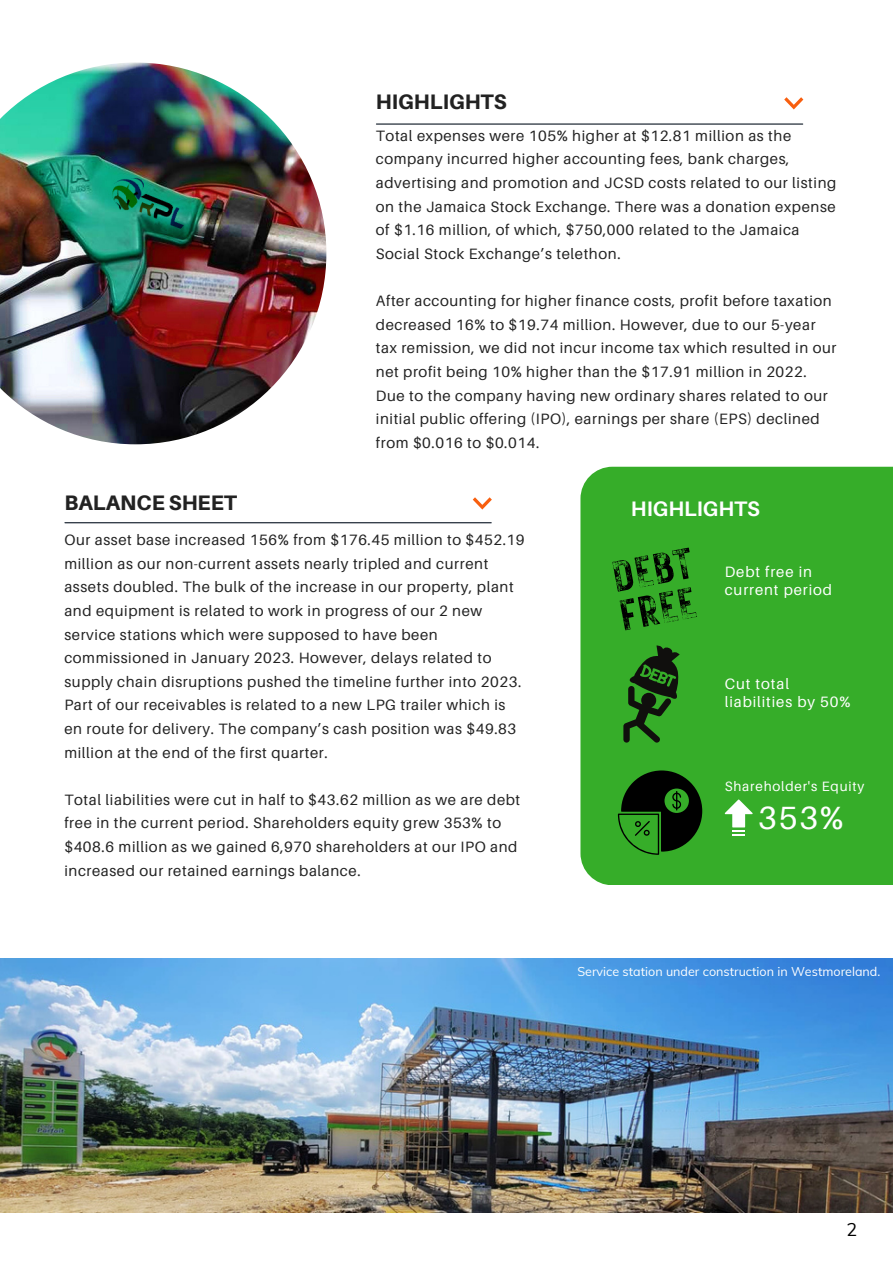
<style>
.page{position:relative;width:893px;height:1264px;background:#fff}
.page>*{position:absolute;margin:0;border:0;box-sizing:border-box;transform-origin:0 0}
.t1{font:43.2px/39.3px "Rustic Printed Stamp";color:#000}
.t2{font:32.1px "Aileron";color:#fff}
.t3{font:800 21px "Aileron";color:#222}
.t4{font:700 21px "Aileron";color:#fff}
.t5{font:18px "Muli";color:#000}
.t6{font:15px/23.5px "Aileron";letter-spacing:.04em;color:#222}
.t7{font:15px/18px "Aileron";letter-spacing:.06em;color:#fff}
.t8{font:13.5px "Aileron";letter-spacing:.06em;color:#fff}
.t9{font:12.6px "Muli";color:#fff}
</style>
<div class="page">
<div style="left:580px;top:467px;width:312px;height:417px;background:#36ad29"></div>
<hr style="left:376px;top:123px;width:426px;height:2px;background:#0b1623">
<svg style="left:784px;top:97px;width:19px;height:12px"></svg>
<hr style="left:65px;top:522px;width:426px;height:1px;background:#0b1623">
<svg style="left:472px;top:497px;width:20px;height:12px"></svg>
<img style="left:0;top:63px;width:326px;height:381px">
<svg style="left:618px;top:770px;width:84px;height:84px;background:#185012"></svg>
<svg style="left:724px;top:799px;width:28px;height:36px"></svg>
<img style="left:0;top:958px;width:892px;height:254px">
<svg style="left:623px;top:644px;width:56px;height:98px;background:#256a1d"></svg>
<p class="t3" style="left:376px;top:88px;width:132px">HIGHLIGHTS</p>
<p class="t6" style="left:376px;top:123px;width:462px">Total expenses were 105% higher at $12.81 million as the company incurred higher accounting fees, bank charges, advertising and promotion and JCSD costs related to our listing on the Jamaica Stock Exchange. There was a donation expense of $1.16 million, of which, $750,000 related to the Jamaica Social Stock Exchange’s telethon.</p>
<p class="t6" style="left:376px;top:289px;width:462px">After accounting for higher finance costs, profit before taxation decreased 16% to $19.74 million. However, due to our 5-year tax remission, we did not incur income tax which resulted in our net profit being 10% higher than the $17.91 million in 2022.<br>Due to the company having new ordinary shares related to our initial public offering (IPO), earnings per share (EPS) declined from $0.016 to $0.014.</p>
<p class="t3" style="left:64px;top:489px;width:174px">BALANCE SHEET</p>
<p class="t6" style="left:64px;top:527px;width:461px">Our asset base increased 156% from $176.45 million to $452.19 million as our non-current assets nearly tripled and current assets doubled. The bulk of the increase in our property, plant and equipment is related to work in progress of our 2 new service stations which were supposed to have been commissioned in January 2023. However, delays related to supply chain disruptions pushed the timeline further into 2023.<br>Part of our receivables is related to a new LPG trailer which is en route for delivery. The company’s cash position was $49.83 million at the end of the first quarter.</p>
<p class="t6" style="left:64px;top:787px;width:457px">Total liabilities were cut in half to $43.62 million as we are debt free in the current period. Shareholders equity grew 353% to $408.6 million as we gained 6,970 shareholders at our IPO and increased our retained earnings balance.</p>
<p class="t4" style="left:631px;top:496px;width:130px">HIGHLIGHTS</p>
<p class="t1" style="left:608px;top:557px;width:84px;rotate:-11deg">DEBT<br>FREE</p>
<p class="t7" style="left:724px;top:562px;width:109px">Debt free in current period</p>
<p class="t7" style="left:724px;top:674px;width:127px">Cut total liabilities by 50%</p>
<p class="t8" style="left:724px;top:777px;width:141px">Shareholder's Equity</p>
<p class="t2" style="left:758px;top:797px;width:87px">353%</p>
<p class="t9" style="left:577px;top:963px;width:304px">Service station under construction in Westmoreland.</p>
<p class="t5" style="left:846px;top:1217px;width:12px">2</p>
</div>
